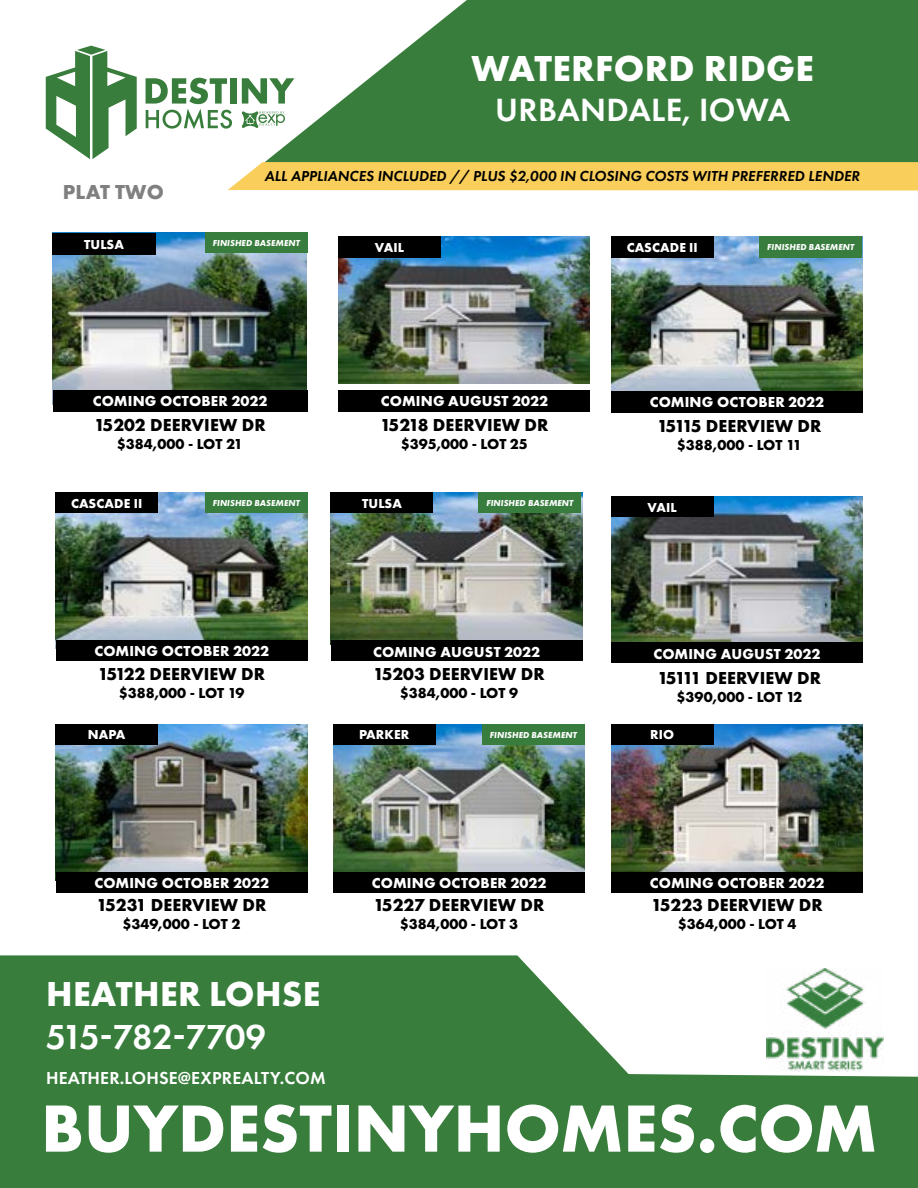
<style>
.page{position:relative;width:918px;height:1188px;background:#fff}
.page>*{position:absolute;margin:0;border:0;box-sizing:border-box;transform-origin:0 0}
.t1{font:700 37.5px "Futura PT";letter-spacing:.01em;color:#fff}
.t2{font:700 36px "Futura PT";letter-spacing:.01em;color:#fff}
.t3{font:600 36px "Futura PT";letter-spacing:-.035em;color:#fff}
.t4{font:600 33.45px "Futura PT";letter-spacing:.01em;color:#fff}
.t5{font:700 21px "Futura PT";letter-spacing:.01em;color:#808080}
.t6{font:700 18px "Futura PT";letter-spacing:.01em;color:#000}
.t7{font:600 18px "Futura PT";letter-spacing:.01em;color:#fff}
.t8{font:700 15px "Futura PT";letter-spacing:.01em;color:#fff}
.t9{font:700 15px "Futura PT";color:#000}
.t10{font:italic 600 15px "Futura PT";color:#000}
.t11{font:700 13.5px "Futura PT";letter-spacing:.01em;color:#fff}
.t12{font:italic 700 9px "Futura PT";letter-spacing:.01em;color:#fff}
</style>
<div class="page">
<svg style="left:46px;top:46px;width:91px;height:113px"></svg>
<div style="left:230px;top:78px;width:7px;height:26px;background:#387d3c"></div>
<svg style="left:242px;top:78px;width:22px;height:26px"></svg>
<svg style="left:146px;top:78px;width:86px;height:51px"></svg>
<svg style="left:242px;top:111px;width:22px;height:17px"></svg>
<svg style="left:264px;top:0;width:654px;height:162px;background:#569059"></svg>
<svg style="left:228px;top:162px;width:690px;height:29px;background:#f9d062"></svg>
<svg style="left:0;top:955px;width:918px;height:233px;fill:#387d3c"></svg>
<svg style="left:46px;top:1106px;width:35px;height:46px"></svg>
<svg style="left:89px;top:1106px;width:134px;height:47px"></svg>
<svg style="left:231px;top:1106px;width:26px;height:46px"></svg>
<svg style="left:263px;top:1104px;width:68px;height:49px"></svg>
<div style="left:337px;top:1106px;width:12px;height:46px;background:#fff"></div>
<svg style="left:358px;top:1106px;width:142px;height:46px"></svg>
<svg style="left:507px;top:1104px;width:114px;height:49px"></svg>
<svg style="left:628px;top:1106px;width:26px;height:46px"></svg>
<svg style="left:660px;top:1104px;width:34px;height:49px"></svg>
<svg style="left:700px;top:1139px;width:14px;height:14px"></svg>
<svg style="left:720px;top:1104px;width:154px;height:49px"></svg>
<img style="left:766px;top:968px;width:117px;height:104px">
<img style="left:56px;top:493px;width:251px;height:148px">
<div style="left:56px;top:493px;width:102px;height:20px;background:#000"></div>
<div style="left:56px;top:641px;width:251px;height:20px;background:#000"></div>
<img style="left:52px;top:233px;width:255px;height:172px">
<div style="left:52px;top:233px;width:104px;height:21px;background:#000"></div>
<div style="left:53px;top:390px;width:254px;height:21px;background:#000"></div>
<div style="left:205px;top:233px;width:102px;height:20px;background:#387d3d"></div>
<img style="left:339px;top:236px;width:251px;height:148px">
<div style="left:338px;top:236px;width:103px;height:22px;background:#000"></div>
<div style="left:339px;top:390px;width:251px;height:21px;background:#000"></div>
<img style="left:331px;top:493px;width:251px;height:148px">
<div style="left:331px;top:493px;width:102px;height:20px;background:#000"></div>
<div style="left:331px;top:641px;width:251px;height:20px;background:#000"></div>
<div style="left:479px;top:493px;width:102px;height:20px;background:#387d3d"></div>
<img style="left:611px;top:496px;width:251px;height:147px">
<div style="left:611px;top:496px;width:102px;height:21px;background:#000"></div>
<div style="left:611px;top:643px;width:252px;height:20px;background:#000"></div>
<img style="left:611px;top:236px;width:251px;height:155px">
<div style="left:611px;top:236px;width:102px;height:22px;background:#000"></div>
<div style="left:611px;top:391px;width:252px;height:21px;background:#000"></div>
<div style="left:760px;top:236px;width:102px;height:22px;background:#387d3d"></div>
<div style="left:205px;top:493px;width:102px;height:20px;background:#387d3d"></div>
<img style="left:56px;top:724px;width:251px;height:148px">
<div style="left:56px;top:724px;width:102px;height:20px;background:#000"></div>
<div style="left:56px;top:872px;width:251px;height:20px;background:#000"></div>
<img style="left:333px;top:724px;width:252px;height:148px">
<div style="left:333px;top:724px;width:102px;height:20px;background:#000"></div>
<div style="left:333px;top:872px;width:252px;height:20px;background:#000"></div>
<img style="left:611px;top:724px;width:252px;height:148px">
<div style="left:611px;top:724px;width:102px;height:20px;background:#000"></div>
<div style="left:611px;top:872px;width:252px;height:20px;background:#000"></div>
<div style="left:482px;top:724px;width:103px;height:20px;background:#387d3d"></div>
<h3 class="t5" style="left:63px;top:178px;width:103px">PLAT TWO</h3>
<p class="t11" style="left:84px;top:236px;width:41px">TULSA</p>
<h1 class="t1" style="left:472px;top:44px;width:344px">WATERFORD RIDGE</h1>
<h3 class="t4" style="left:495px;top:89px;width:297px">URBANDALE, IOWA</h3>
<p class="t10" style="left:264px;top:166px;width:597px">ALL APPLIANCES INCLUDED // PLUS $2,000 IN CLOSING COSTS WITH PREFERRED LENDER</p>
<p class="t12" style="left:213px;top:238px;width:89px">FINISHED BASEMENT</p>
<p class="t11" style="left:375px;top:239px;width:31px">VAIL</p>
<p class="t11" style="left:627px;top:239px;width:73px">CASCADE II</p>
<p class="t12" style="left:767px;top:242px;width:89px">FINISHED BASEMENT</p>
<p class="t8" style="left:93px;top:392px;width:176px">COMING OCTOBER 2022</p>
<p class="t8" style="left:381px;top:392px;width:169px">COMING AUGUST 2022</p>
<p class="t8" style="left:650px;top:393px;width:176px">COMING OCTOBER 2022</p>
<p class="t6" style="left:94px;top:413px;width:173px">15202 DEERVIEW DR</p>
<p class="t9" style="left:117px;top:434px;width:127px">$384,000 - LOT 21</p>
<p class="t6" style="left:380px;top:413px;width:170px">15218 DEERVIEW DR</p>
<p class="t9" style="left:401px;top:434px;width:129px">$395,000 - LOT 25</p>
<p class="t6" style="left:657px;top:414px;width:166px">15115 DEERVIEW DR</p>
<p class="t9" style="left:677px;top:435px;width:126px">$388,000 - LOT 11</p>
<p class="t11" style="left:71px;top:495px;width:73px">CASCADE II</p>
<p class="t12" style="left:213px;top:498px;width:89px">FINISHED BASEMENT</p>
<p class="t11" style="left:362px;top:495px;width:41px">TULSA</p>
<p class="t12" style="left:486px;top:498px;width:89px">FINISHED BASEMENT</p>
<p class="t11" style="left:648px;top:498px;width:31px">VAIL</p>
<p class="t8" style="left:94px;top:642px;width:176px">COMING OCTOBER 2022</p>
<p class="t8" style="left:373px;top:642px;width:169px">COMING AUGUST 2022</p>
<p class="t8" style="left:653px;top:644px;width:169px">COMING AUGUST 2022</p>
<p class="t6" style="left:98px;top:662px;width:169px">15122 DEERVIEW DR</p>
<p class="t9" style="left:119px;top:683px;width:127px">$388,000 - LOT 19</p>
<p class="t6" style="left:373px;top:662px;width:173px">15203 DEERVIEW DR</p>
<p class="t9" style="left:400px;top:683px;width:120px">$384,000 - LOT 9</p>
<p class="t6" style="left:657px;top:666px;width:165px">15111 DEERVIEW DR</p>
<p class="t9" style="left:676px;top:687px;width:127px">$390,000 - LOT 12</p>
<p class="t11" style="left:88px;top:726px;width:39px">NAPA</p>
<p class="t11" style="left:359px;top:726px;width:52px">PARKER</p>
<p class="t12" style="left:490px;top:729px;width:89px">FINISHED BASEMENT</p>
<p class="t11" style="left:650px;top:726px;width:25px">RIO</p>
<p class="t8" style="left:94px;top:873px;width:176px">COMING OCTOBER 2022</p>
<p class="t8" style="left:372px;top:873px;width:176px">COMING OCTOBER 2022</p>
<p class="t8" style="left:650px;top:873px;width:176px">COMING OCTOBER 2022</p>
<p class="t6" style="left:97px;top:894px;width:171px">15231 DEERVIEW DR</p>
<p class="t9" style="left:123px;top:915px;width:119px">$349,000 - LOT 2</p>
<p class="t6" style="left:373px;top:894px;width:173px">15227 DEERVIEW DR</p>
<p class="t9" style="left:400px;top:915px;width:120px">$384,000 - LOT 3</p>
<p class="t6" style="left:651px;top:894px;width:173px">15223 DEERVIEW DR</p>
<p class="t9" style="left:678px;top:915px;width:120px">$364,000 - LOT 4</p>
<h2 class="t2" style="left:46px;top:971px;width:276px">HEATHER LOHSE</h2>
<h2 class="t3" style="left:46px;top:1015px;width:221px">515-782-7709</h2>
<p class="t7" style="left:46px;top:1067px;width:281px">HEATHER.LOHSE@EXPREALTY.COM</p>
</div>
